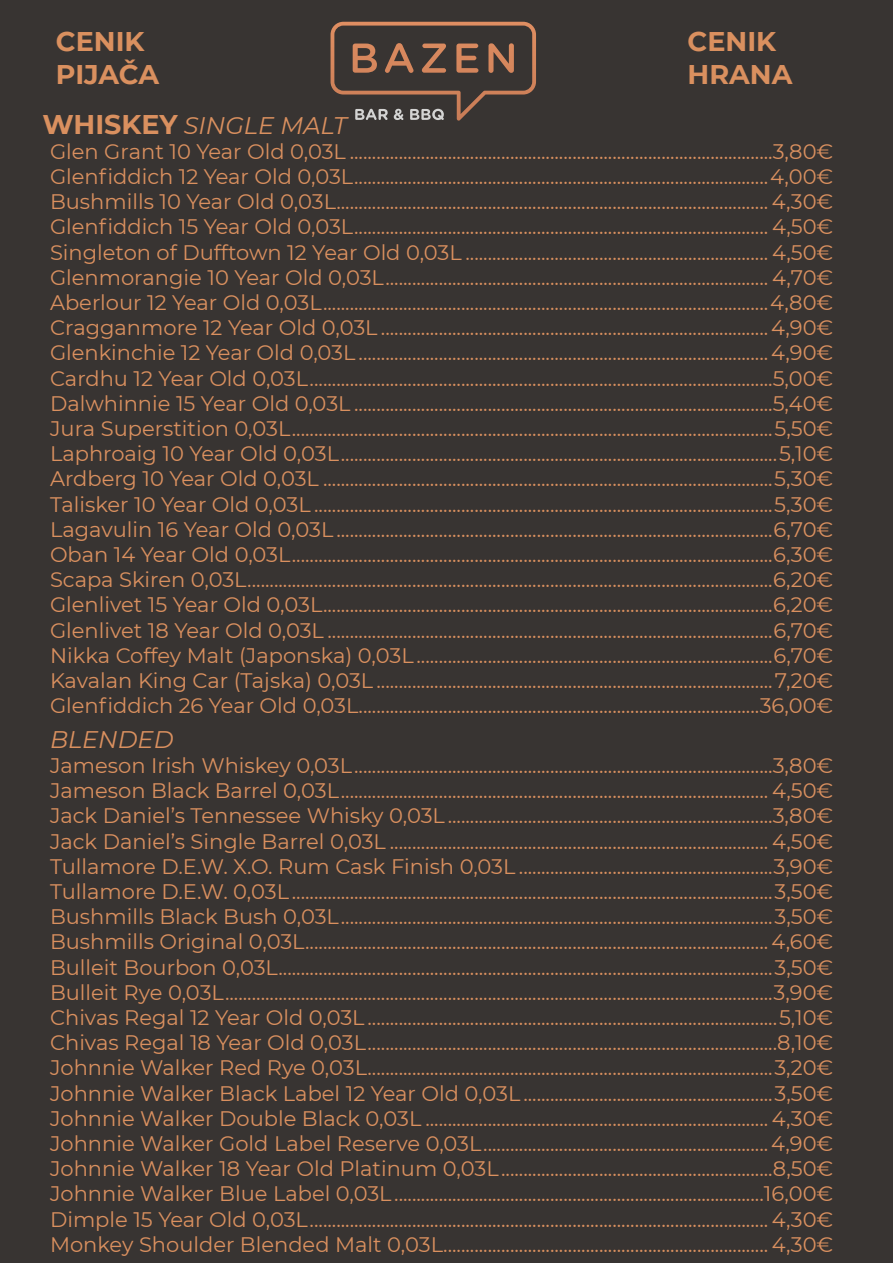
<style>
.page{position:relative;width:893px;height:1263px;background:#383432}
.page>*{position:absolute;margin:0;border:0;box-sizing:border-box;transform-origin:0 0}
.t1{font:700 27px/32.4px "Montserrat";color:#da905f}
.t2{font:italic 24px "Montserrat";color:#da905f}
.t3{font:21px/25.2px "Montserrat";color:#da905f;text-align:justify}
.s1{font-weight:700;font-style:normal;font-size:27px}
</style>
<div class="page">
<svg style="left:331px;top:22px;width:205px;height:99px;background:#59473d"></svg>
<p class="t1" style="left:56px;top:24px;width:105px">CENIK<br>PIJAČA</p>
<p class="t1" style="left:688px;top:24px;width:106px">CENIK<br>HRANA</p>
<p class="t2" style="left:43px;top:109px;width:306px"><span class="s1">WHISKEY</span> SINGLE MALT</p>
<p class="t3" style="left:50px;top:138px;width:785px">Glen Grant 10 Year Old 0,03L ...............................................................................................3,80€ Glenfiddich 12 Year Old 0,03L.............................................................................................4,00€ Bushmills 10 Year Old 0,03L................................................................................................. 4,30€ Glenfiddich 15 Year Old 0,03L............................................................................................. 4,50€ Singleton of Dufftown 12 Year Old 0,03L .................................................................... 4,50€ Glenmorangie 10 Year Old 0,03L...................................................................................... 4,70€ Aberlour 12 Year Old 0,03L....................................................................................................4,80€ Cragganmore 12 Year Old 0,03L .......................................................................................4,90€ Glenkinchie 12 Year Old 0,03L ............................................................................................4,90€ Cardhu 12 Year Old 0,03L........................................................................................................5,00€ Dalwhinnie 15 Year Old 0,03L ..............................................................................................5,40€ Jura Superstition 0,03L............................................................................................................5,50€ Laphroaig 10 Year Old 0,03L..................................................................................................5,10€ Ardberg 10 Year Old 0,03L .....................................................................................................5,30€ Talisker 10 Year Old 0,03L .......................................................................................................5,30€ Lagavulin 16 Year Old 0,03L..................................................................................................6,70€ Oban 14 Year Old 0,03L............................................................................................................6,30€ Scapa Skiren 0,03L......................................................................................................................6,20€ Glenlivet 15 Year Old 0,03L.....................................................................................................6,20€ Glenlivet 18 Year Old 0,03L ....................................................................................................6,70€ Nikka Coffey Malt (Japonska) 0,03L................................................................................6,70€ Kavalan King Car (Tajska) 0,03L .........................................................................................7,20€ Glenfiddich 26 Year Old 0,03L..........................................................................................36,00€</p>
<p class="t2" style="left:50px;top:723px;width:125px">BLENDED</p>
<p class="t3" style="left:50px;top:752px;width:785px">Jameson Irish Whiskey 0,03L..............................................................................................3,80€ Jameson Black Barrel 0,03L................................................................................................ 4,50€ Jack Daniel’s Tennessee Whisky 0,03L.........................................................................3,80€ Jack Daniel’s Single Barrel 0,03L ..................................................................................... 4,50€ Tullamore D.E.W. X.O. Rum Cask Finish 0,03L .........................................................3,90€ Tullamore D.E.W. 0,03L............................................................................................................3,50€ Bushmills Black Bush 0,03L.................................................................................................3,50€ Bushmills Original 0,03L........................................................................................................4,60€ Bulleit Bourbon 0,03L...............................................................................................................3,50€ Bulleit Rye 0,03L...........................................................................................................................3,90€ Chivas Regal 12 Year Old 0,03L............................................................................................5,10€ Chivas Regal 18 Year Old 0,03L............................................................................................8,10€ Johnnie Walker Red Rye 0,03L...........................................................................................3,20€ Johnnie Walker Black Label 12 Year Old 0,03L........................................................3,50€ Johnnie Walker Double Black 0,03L ............................................................................. 4,30€ Johnnie Walker Gold Label Reserve 0,03L................................................................4,90€ Johnnie Walker 18 Year Old Platinum 0,03L.............................................................8,50€ Johnnie Walker Blue Label 0,03L...................................................................................16,00€ Dimple 15 Year Old 0,03L....................................................................................................... 4,30€ Monkey Shoulder Blended Malt 0,03L......................................................................... 4,30€</p>
</div>
